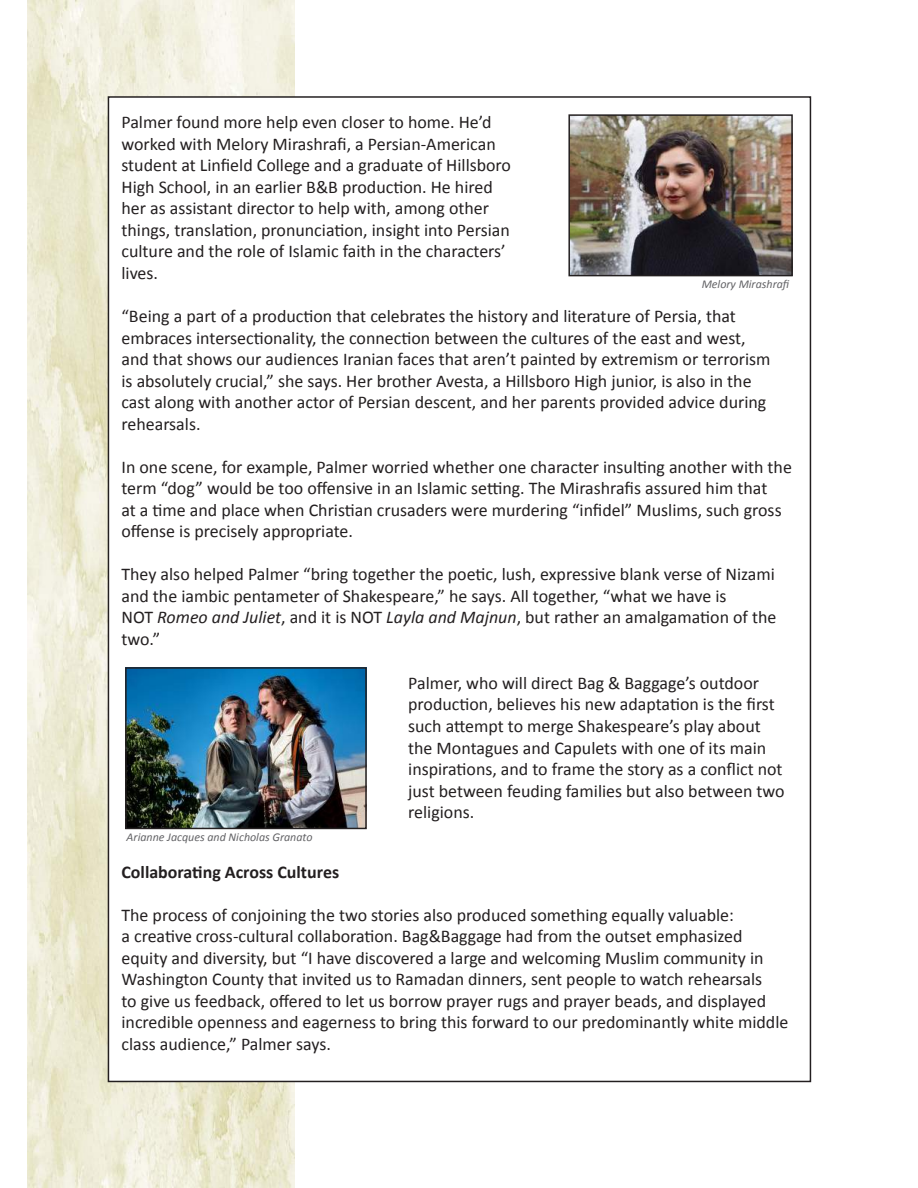
<style>
.page{position:relative;width:918px;height:1188px;background:#fff}
.page>*{position:absolute;margin:0;border:0;box-sizing:border-box;transform-origin:0 0}
.t1{font:18px/21.5px "Calibri";color:#231f20}
.t2{font:700 18px "Calibri";color:#231f20}
.t3{font:italic 12px "Calibri";color:#636366}
.s1{font-style:italic}
</style>
<div class="page">
<img style="left:27px;top:0;width:268px;height:1188px">
<div style="left:108px;top:97px;width:702px;height:984px;background:#fff"></div>
<img style="left:570px;top:116px;width:221px;height:158px">
<div style="left:568px;top:114px;width:225px;height:162px;border:1px solid #231f20"></div>
<img style="left:127px;top:669px;width:238px;height:158px">
<div style="left:125px;top:667px;width:242px;height:162px;border:1px solid #231f20"></div>
<p class="t1" style="left:122px;top:111px;width:391px">Palmer found more help even closer to home. He’d worked with Melory Mirashrafi, a Persian-American student at Linfield College and a graduate of Hillsboro High School, in an earlier B&amp;B production. He hired her as assistant director to help with, among other things, translation, pronunciation, insight into Persian culture and the role of Islamic faith in the characters’ lives.</p>
<p class="t1" style="left:122px;top:305px;width:651px">“Being a part of a production that celebrates the history and literature of Persia, that embraces intersectionality, the connection between the cultures of the east and west, and that shows our audiences Iranian faces that aren’t painted by extremism or terrorism is absolutely crucial,” she says. Her brother Avesta, a Hillsboro High junior, is also in the cast along with another actor of Persian descent, and her parents provided advice during rehearsals.</p>
<p class="t1" style="left:122px;top:456px;width:672px">In one scene, for example, Palmer worried whether one character insulting another with the term “dog” would be too offensive in an Islamic setting. The Mirashrafis assured him that<br>at a time and place when Christian crusaders were murdering “infidel” Muslims, such gross offense is precisely appropriate.</p>
<p class="t1" style="left:122px;top:564px;width:656px">They also helped Palmer “bring together the poetic, lush, expressive blank verse of Nizami and the iambic pentameter of Shakespeare,” he says. All together, “what we have is<br>NOT <span class="s1">Romeo and Juliet</span>, and it is NOT <span class="s1">Layla and Majnun</span>, but rather an amalgamation of the two.”</p>
<p class="t1" style="left:408px;top:672px;width:378px">Palmer, who will direct Bag &amp; Baggage’s outdoor production, believes his new adaptation is the first such attempt to merge Shakespeare’s play about the Montagues and Capulets with one of its main inspirations, and to frame the story as a conflict not just between feuding families but also between two religions.</p>
<p class="t3" style="left:702px;top:275px;width:90px">Melory Mirashrafi</p>
<p class="t3" style="left:127px;top:828px;width:187px">Arianne Jacques and Nicholas Granato</p>
<p class="t2" style="left:122px;top:860px;width:219px">Collaborating Across Cultures</p>
<p class="t1" style="left:122px;top:904px;width:668px">The process of conjoining the two stories also produced something equally valuable:<br>a creative cross-cultural collaboration. Bag&amp;Baggage had from the outset emphasized equity and diversity, but “I have discovered a large and welcoming Muslim community in Washington County that invited us to Ramadan dinners, sent people to watch rehearsals<br>to give us feedback, offered to let us borrow prayer rugs and prayer beads, and displayed incredible openness and eagerness to bring this forward to our predominantly white middle class audience,” Palmer says.</p>
</div>
